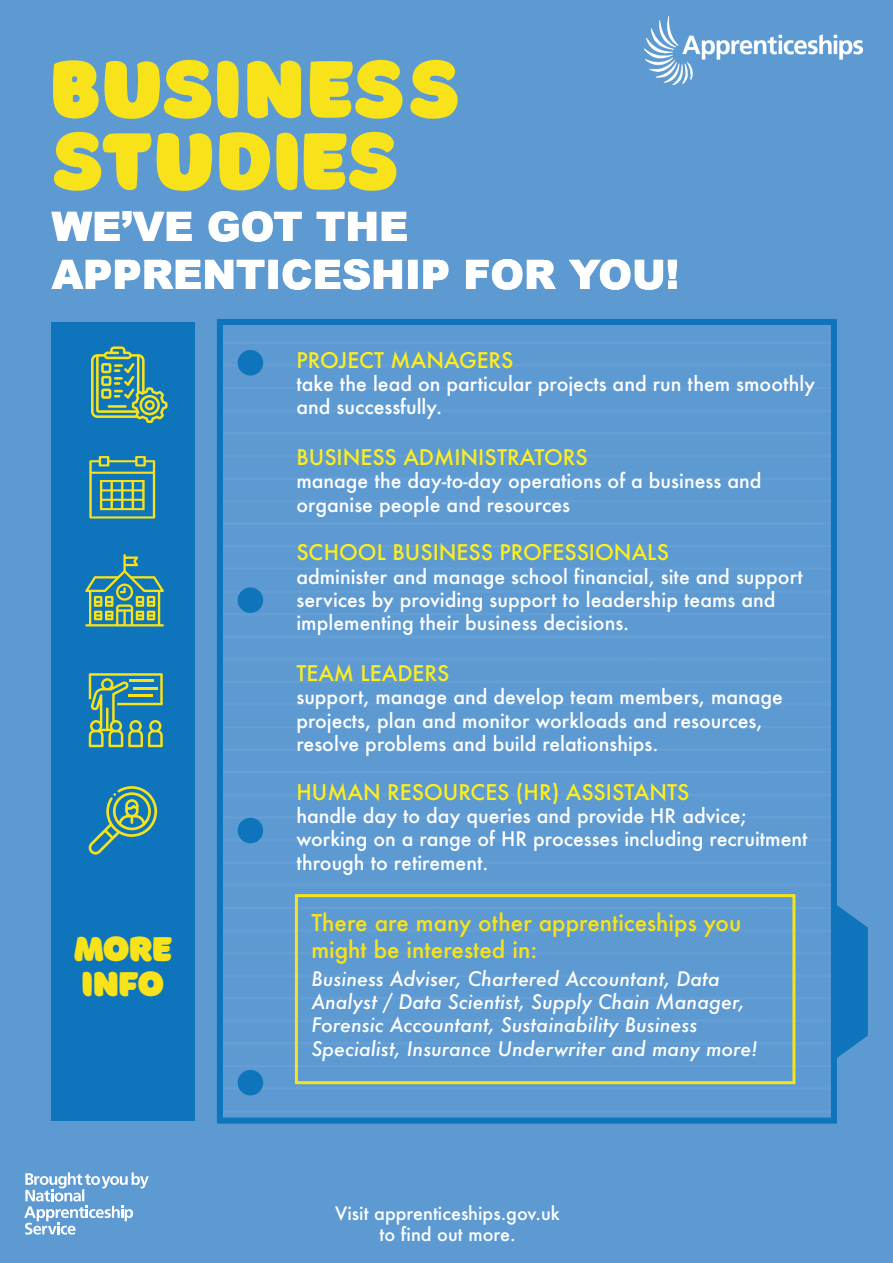
<style>
.page{position:relative;width:893px;height:1263px;background:#5d9ad2}
.page>*{position:absolute;margin:0;border:0;box-sizing:border-box;transform-origin:0 0}
.t1{font:84px/72px "Borsok";letter-spacing:.005em;color:#f8e31a}
.t2{font:900 40.5px/48.6px "Arial";color:#fff}
.t3{font:36px/34.5px "Borsok";letter-spacing:-.025em;color:#f8e31a}
.t4{font:500 22.5px/27px "Futura";color:#f8e31a}
.t5{font:500 21px "Futura";color:#fdee1f}
.t6{font:500 19.5px/23.4px "Futura";color:#fff}
.t7{font:italic 500 19.5px/23.4px "Futura";color:#fff}
.t8{font:500 18px/21.6px "Futura";color:#fff;text-align:center}
</style>
<div class="page">
<svg style="left:24px;top:1172px;width:125px;height:62px;background:#82b1dc"></svg>
<div style="left:220px;top:322px;width:614px;height:799px;background:#5d9ad2"></div>
<div style="left:217px;top:319px;width:620px;height:805px;border:6px solid #0e75bc"></div>
<div style="left:52px;top:322px;width:143px;height:799px;background:#0e75bc"></div>
<div style="left:238px;top:350px;width:25px;height:26px;background:#0e75bc;border-radius:50%"></div>
<div style="left:238px;top:587px;width:25px;height:26px;background:#0e75bc;border-radius:50%"></div>
<div style="left:238px;top:818px;width:25px;height:25px;background:#0e75bc;border-radius:50%"></div>
<div style="left:238px;top:1070px;width:25px;height:25px;background:#0e75bc;border-radius:50%"></div>
<svg style="left:89px;top:673px;width:74px;height:74px"></svg>
<svg style="left:834px;top:903px;width:34px;height:157px;background:#1a7abf"></svg>
<svg style="left:85px;top:554px;width:79px;height:72px"></svg>
<svg style="left:89px;top:786px;width:68px;height:68px"></svg>
<svg style="left:91px;top:346px;width:77px;height:77px"></svg>
<hr style="left:108px;top:405px;width:19px;height:3px;background:#f8e31a">
<svg style="left:89px;top:456px;width:66px;height:62px"></svg>
<div style="left:295px;top:894px;width:500px;height:190px;border:3px solid #f8e31a"></div>
<img style="left:644px;top:17px;width:218px;height:67px">
<h1 class="t1" style="left:52px;top:47px;width:411px">BUSINESS<br>STUDIES</h1>
<h2 class="t2" style="left:52px;top:201px;width:629px">WE’VE GOT THE<br>APPRENTICESHIP FOR YOU!</h2>
<h3 class="t3" style="left:74px;top:929px;width:100px">MORE<br>INFO</h3>
<p class="t5" style="left:296px;top:345px;width:219px">PROJECT MANAGERS</p>
<p class="t6" style="left:296px;top:372px;width:520px">take the lead on particular projects and run them smoothly and successfully.</p>
<p class="t5" style="left:296px;top:443px;width:293px">BUSINESS ADMINISTRATORS</p>
<p class="t6" style="left:296px;top:469px;width:466px">manage the day-to-day operations of a business and organise people and resources</p>
<p class="t5" style="left:296px;top:538px;width:374px">SCHOOL BUSINESS PROFESSIONALS</p>
<p class="t6" style="left:296px;top:564px;width:508px">administer and manage school financial, site and support services by providing support to leadership teams and implementing their business decisions.</p>
<p class="t5" style="left:296px;top:659px;width:154px">TEAM LEADERS</p>
<p class="t6" style="left:296px;top:685px;width:488px">support, manage and develop team members, manage projects, plan and monitor workloads and resources, resolve problems and build relationships.</p>
<p class="t5" style="left:296px;top:777px;width:395px">HUMAN RESOURCES (HR) ASSISTANTS</p>
<p class="t6" style="left:296px;top:804px;width:513px">handle day to day queries and provide HR advice; working on a range of HR processes including recruitment through to retirement.</p>
<p class="t4" style="left:311px;top:908px;width:431px">There are many other apprenticeships you might be interested in:</p>
<p class="t7" style="left:311px;top:966px;width:448px">Business Adviser, Chartered Accountant, Data Analyst / Data Scientist, Supply Chain Manager, Forensic Accountant, Sustainability Business Specialist, Insurance Underwriter and many more!</p>
<p class="t8" style="left:335px;top:1202px;width:226px">Visit apprenticeships.gov.uk to find out more.</p>
</div>
